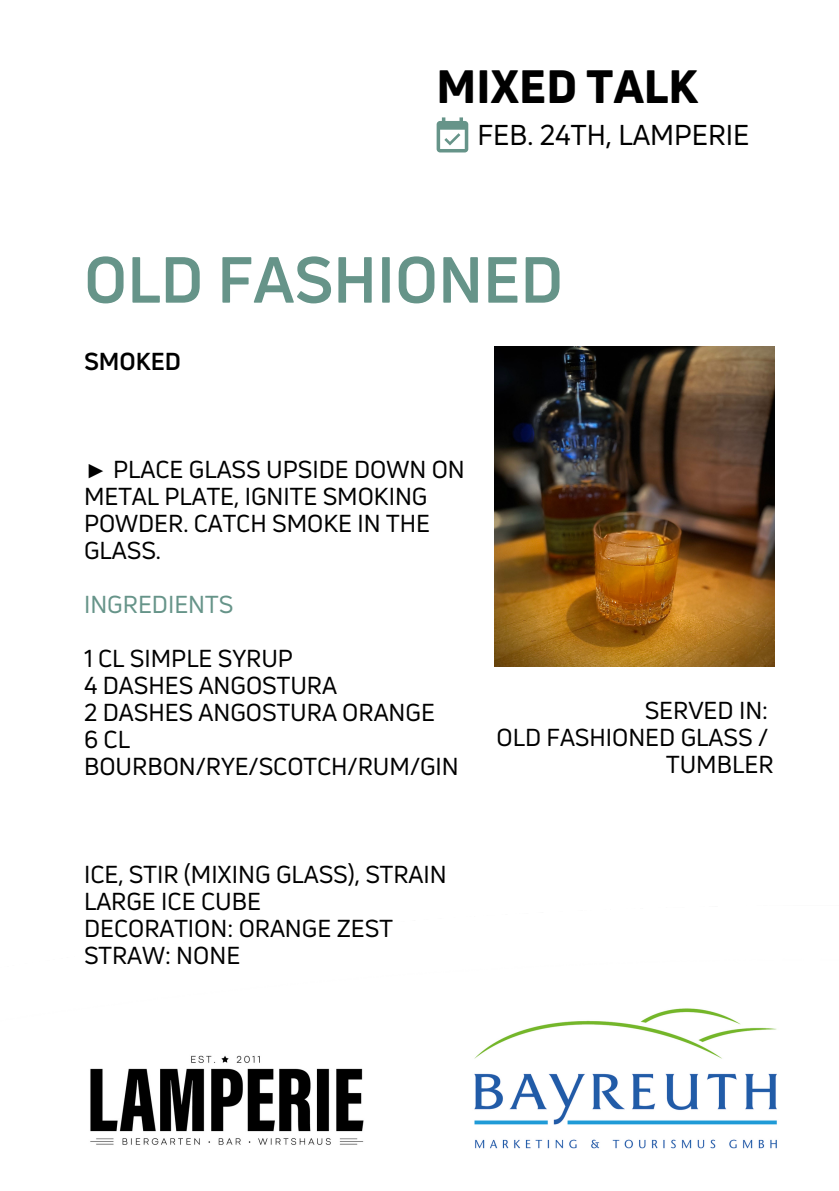
<style>
.page{position:relative;width:839px;height:1191px;background:#fff}
.page>*{position:absolute;margin:0;border:0;box-sizing:border-box;transform-origin:0 0}
.t1{font:700 63.6px "Uni Neue";color:#669489}
.t2{font:800 45.8px "Uni Neue";color:#000}
.t3{font:28.2px "Uni Neue";color:#000}
.t4{font:24px/27px "Uni Neue";color:#000}
.t5{font:24px "Uni Neue";color:#669489}
.t6{font:700 24px "Uni Neue";color:#000}
.s1{font-family:"Liberation Serif"}
</style>
<div class="page">
<img style="left:438px;top:123px;width:339px;height:1026px">
<img style="left:90px;top:1055px;width:274px;height:90px">
<svg style="left:436px;top:117px;width:32px;height:35px"></svg>
<img style="left:494px;top:347px;width:280px;height:320px">
<p class="t2" style="left:436px;top:55px;width:263px">MIXED TALK</p>
<p class="t3" style="left:477px;top:116px;width:273px">FEB. 24TH, LAMPERIE</p>
<p class="t1" style="left:84px;top:236px;width:480px">OLD FASHIONED</p>
<p class="t6" style="left:84px;top:345px;width:99px">SMOKED</p>
<p class="t4" style="left:84px;top:455px;width:382px"><span class="s1">►</span> PLACE GLASS UPSIDE DOWN ON<br>METAL PLATE, IGNITE SMOKING<br>POWDER. CATCH SMOKE IN THE<br>GLASS.</p>
<p class="t5" style="left:84px;top:588px;width:151px">INGREDIENTS</p>
<p class="t4" style="left:84px;top:645px;width:210px">1 CL SIMPLE SYRUP</p>
<p class="t4" style="left:84px;top:672px;width:254px">4 DASHES ANGOSTURA</p>
<p class="t4" style="left:84px;top:699px;width:352px">2 DASHES ANGOSTURA ORANGE</p>
<p class="t4" style="left:84px;top:726px;width:376px">6 CL<br>BOURBON/RYE/SCOTCH/RUM/GIN</p>
<p class="t4" style="left:84px;top:861px;width:364px">ICE, STIR (MIXING GLASS), STRAIN</p>
<p class="t4" style="left:84px;top:888px;width:178px">LARGE ICE CUBE</p>
<p class="t4" style="left:84px;top:915px;width:310px">DECORATION: ORANGE ZEST</p>
<p class="t4" style="left:84px;top:942px;width:158px">STRAW: NONE</p>
<p class="t4" style="left:644px;top:696px;width:125px">SERVED IN:</p>
<p class="t4" style="left:496px;top:724px;width:273px">OLD FASHIONED GLASS /</p>
<p class="t4" style="left:666px;top:751px;width:109px">TUMBLER</p>
</div>
